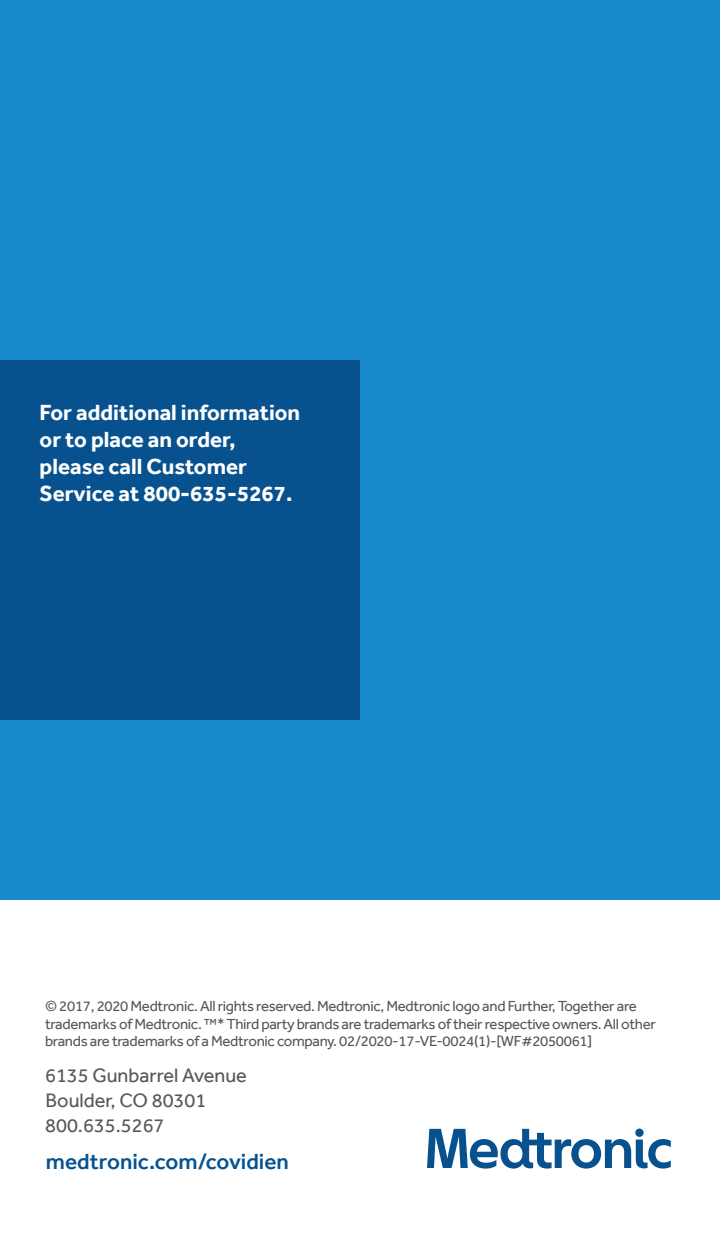
<style>
.page{position:relative;width:720px;height:1260px;background:#fff}
.page>*{position:absolute;margin:0;border:0;box-sizing:border-box;transform-origin:0 0}
.Address{font:700 22.5px/27px "Effra";color:#fff}
.Headline{font:500 22.5px "Effra";color:#07528e}
.Headline-2{font:20px "Effra";color:#57585a}
.legal{font:15px/17.5px "Effra";letter-spacing:-.02em;color:#57585a}
</style>
<div class="page">
<div style="left:0;top:0;width:720px;height:900px;background:#1889cb"></div>
<div style="left:0;top:360px;width:360px;height:360px;background:#07528e"></div>
<svg style="left:427px;top:1129px;width:244px;height:40px"></svg>
<p class="Address" style="left:40px;top:399px;width:262px">For additional information or to place an order,</p>
<p class="Address" style="left:40px;top:453px;width:254px">please call Customer<br>Service at 800-635-5267.</p>
<p class="legal" style="left:45px;top:997px;width:612px">© 2017, 2020 Medtronic. All rights reserved. Medtronic, Medtronic logo and Further, Together are trademarks of Medtronic. ™* Third party brands are trademarks of their respective owners. All other brands are trademarks of a Medtronic company. 02/2020-17-VE-0024(1)-[WF#2050061]</p>
<p class="Headline-2" style="left:45px;top:1064px;width:203px">6135 Gunbarrel Avenue</p>
<p class="Headline-2" style="left:46px;top:1089px;width:162px">Boulder, CO 80301</p>
<p class="Headline-2" style="left:45px;top:1114px;width:121px">800.635.5267</p>
<p class="Headline" style="left:46px;top:1148px;width:244px">medtronic.com/covidien</p>
</div>
